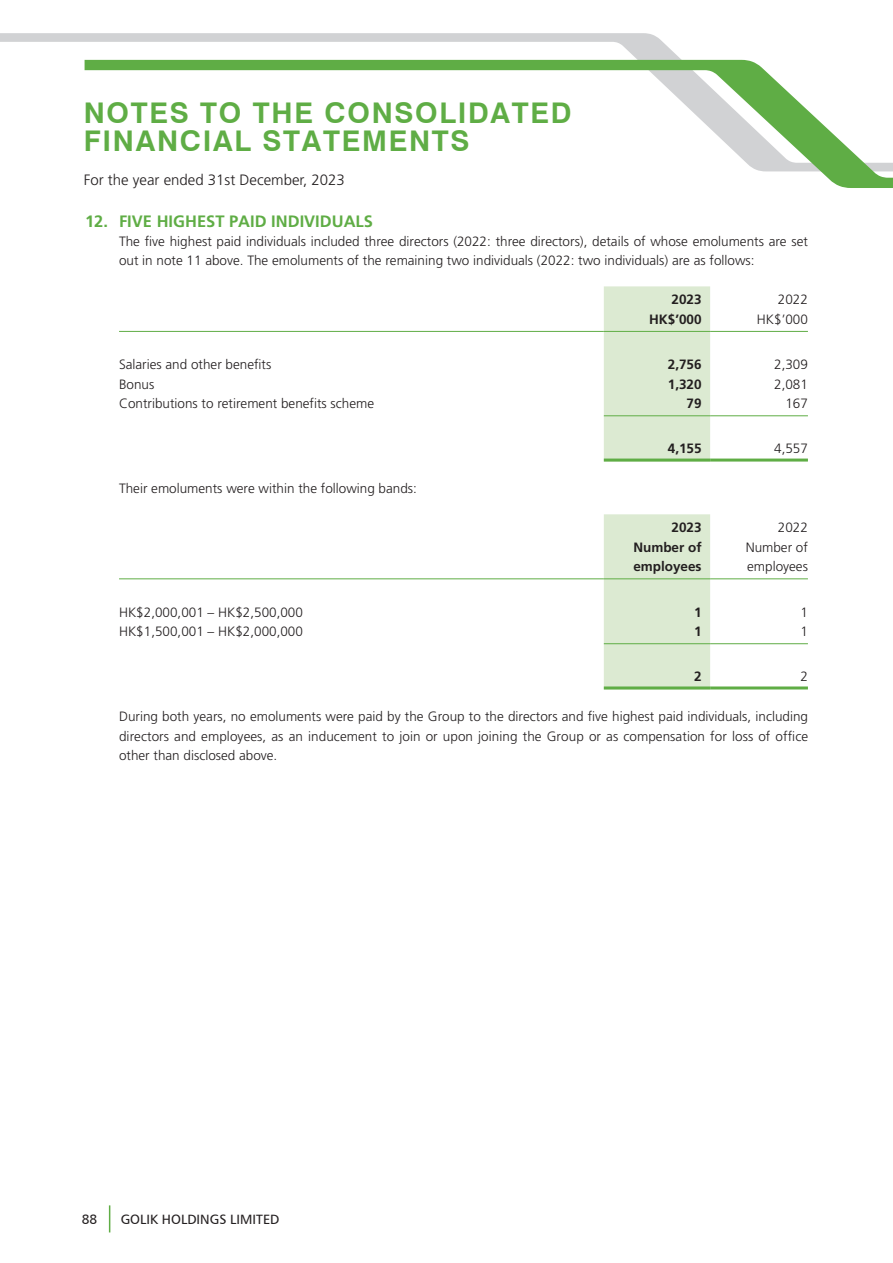
<style>
.page{position:relative;width:893px;height:1263px;background:#fff}
.page>*{position:absolute;margin:0;border:0;box-sizing:border-box;transform-origin:0 0}
.t1{font:700 28.5px/29px "Swiss 721 BT";letter-spacing:.06em;color:#5fad45}
.t2{font:700 16.5px "Frutiger LT Std";color:#5fad45}
.t3{font:300 15px "Frutiger LT Std";color:#231f20}
.t4{font:300 13.5px/19.5px "Frutiger LT Std";color:#231f20}
.t5{font:700 13.5px "Frutiger LT Std";color:#231f20}
.t6{font:13.5px "Humanist 777 BT Roman B";color:#231f20}
</style>
<div class="page">
<svg style="left:0;top:33px;width:744px;height:38px"></svg>
<svg style="left:85px;top:60px;width:808px;height:128px"></svg>
<svg style="left:109px;top:1205px;width:1px;height:27px"></svg>
<div style="left:604px;top:286px;width:106px;height:173px;background:#dcead2"></div>
<hr style="left:119px;top:331px;width:485px;height:1px;background:#5fad45">
<hr style="left:604px;top:331px;width:106px;height:1px;background:#5fad45">
<hr style="left:710px;top:331px;width:98px;height:1px;background:#5fad45">
<hr style="left:604px;top:415px;width:106px;height:1px;background:#5fad45">
<hr style="left:710px;top:415px;width:98px;height:1px;background:#5fad45">
<hr style="left:604px;top:459px;width:106px;height:3px;background:#5fad45">
<hr style="left:710px;top:459px;width:98px;height:3px;background:#5fad45">
<div style="left:604px;top:514px;width:106px;height:172px;background:#dcead2"></div>
<hr style="left:119px;top:578px;width:485px;height:1px;background:#5fad45">
<hr style="left:604px;top:578px;width:106px;height:1px;background:#5fad45">
<hr style="left:710px;top:578px;width:98px;height:1px;background:#5fad45">
<hr style="left:604px;top:643px;width:106px;height:1px;background:#5fad45">
<hr style="left:710px;top:643px;width:98px;height:1px;background:#5fad45">
<hr style="left:604px;top:686px;width:106px;height:3px;background:#5fad45">
<hr style="left:710px;top:686px;width:98px;height:3px;background:#5fad45">
<h1 class="t1" style="left:84px;top:98px;width:489px">NOTES TO THE CONSOLIDATED<br>FINANCIAL STATEMENTS</h1>
<p class="t3" style="left:84px;top:171px;width:263px">For the year ended 31st December, 2023</p>
<p class="t2" style="left:85px;top:212px;width:289px">12. FIVE HIGHEST PAID INDIVIDUALS</p>
<p class="t4" style="left:119px;top:231px;width:690px">The five highest paid individuals included three directors (2022: three directors), details of whose emoluments are set out in note 11 above. The emoluments of the remaining two individuals (2022: two individuals) are as follows:</p>
<p class="t5" style="left:672px;top:292px;width:32px">2023</p>
<p class="t4" style="left:778px;top:290px;width:32px">2022</p>
<p class="t5" style="left:649px;top:311px;width:54px">HK$’000</p>
<p class="t4" style="left:757px;top:309px;width:53px">HK$’000</p>
<p class="t4" style="left:119px;top:355px;width:154px">Salaries and other benefits</p>
<p class="t5" style="left:668px;top:356px;width:35px">2,756</p>
<p class="t4" style="left:774px;top:355px;width:35px">2,309</p>
<p class="t4" style="left:119px;top:374px;width:37px">Bonus</p>
<p class="t5" style="left:668px;top:376px;width:35px">1,320</p>
<p class="t4" style="left:774px;top:374px;width:35px">2,081</p>
<p class="t4" style="left:119px;top:394px;width:257px">Contributions to retirement benefits scheme</p>
<p class="t5" style="left:687px;top:395px;width:17px">79</p>
<p class="t4" style="left:785px;top:394px;width:24px">167</p>
<p class="t5" style="left:668px;top:441px;width:35px">4,155</p>
<p class="t4" style="left:774px;top:439px;width:35px">4,557</p>
<p class="t4" style="left:119px;top:479px;width:299px">Their emoluments were within the following bands:</p>
<p class="t5" style="left:672px;top:519px;width:32px">2023</p>
<p class="t4" style="left:778px;top:518px;width:32px">2022</p>
<p class="t5" style="left:633px;top:539px;width:70px">Number of</p>
<p class="t4" style="left:746px;top:537px;width:64px">Number of</p>
<p class="t5" style="left:633px;top:558px;width:70px">employees</p>
<p class="t4" style="left:747px;top:557px;width:62px">employees</p>
<p class="t4" style="left:119px;top:602px;width:185px">HK$2,000,001 – HK$2,500,000</p>
<p class="t5" style="left:694px;top:604px;width:9px">1</p>
<p class="t4" style="left:800px;top:602px;width:9px">1</p>
<p class="t4" style="left:119px;top:622px;width:185px">HK$1,500,001 – HK$2,000,000</p>
<p class="t5" style="left:694px;top:623px;width:9px">1</p>
<p class="t4" style="left:800px;top:622px;width:9px">1</p>
<p class="t5" style="left:694px;top:669px;width:9px">2</p>
<p class="t4" style="left:800px;top:667px;width:9px">2</p>
<p class="t4" style="left:119px;top:707px;width:691px;text-align:justify">During both years, no emoluments were paid by the Group to the directors and five highest paid individuals, including directors and employees, as an inducement to join or upon joining the Group or as compensation for loss of office other than disclosed above.</p>
<p class="t6" style="left:82px;top:1210px;width:17px">88</p>
<p class="t6" style="left:121px;top:1210px;width:160px">GOLIK HOLDINGS LIMITED</p>
</div>
